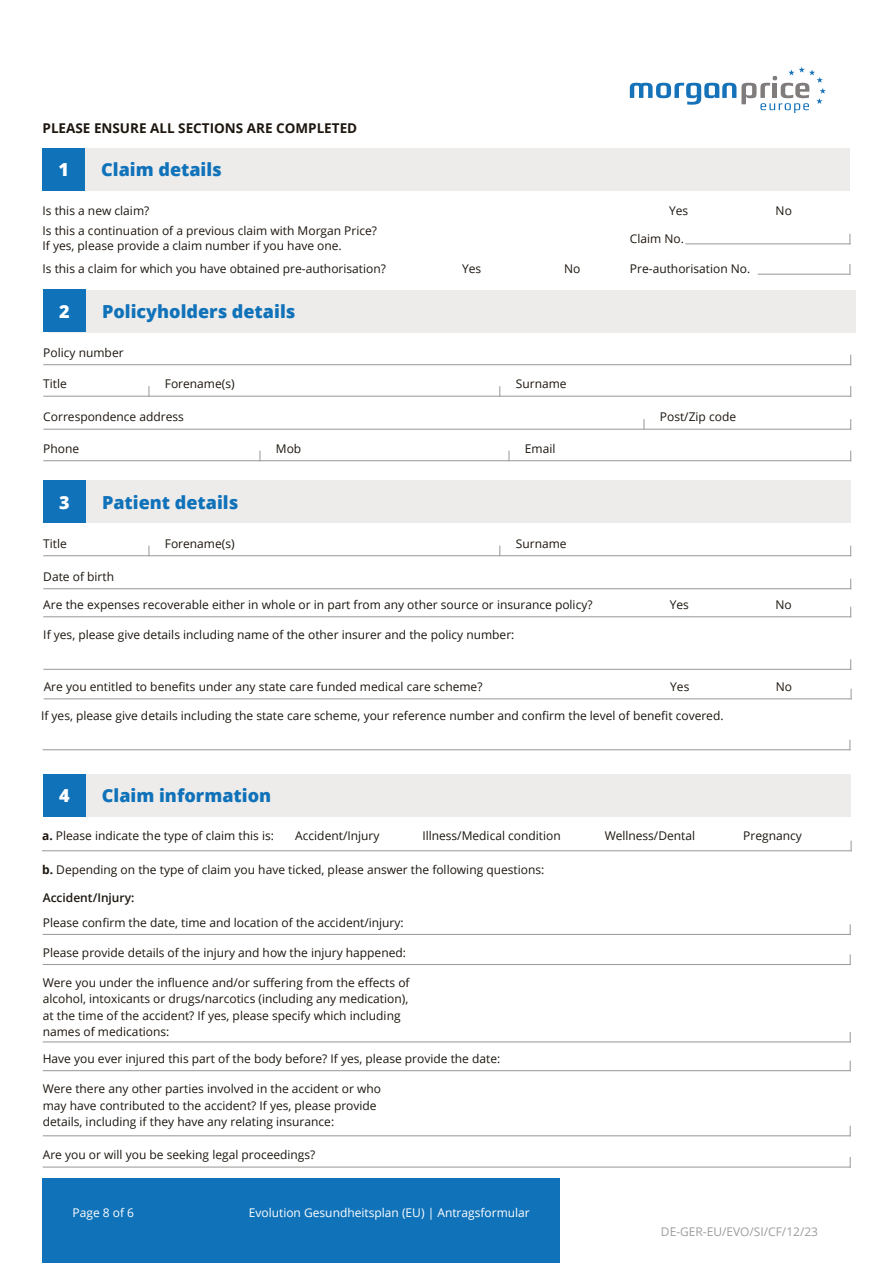
<style>
.page{position:relative;width:893px;height:1263px;background:#fff}
.page>*{position:absolute;margin:0;border:0;box-sizing:border-box;transform-origin:0 0}
.t1{font:800 18px "Open Sans";color:#1072b9}
.t2{font:800 18px "Open Sans";color:#fff}
.t3{font:700 13.5px "Open Sans";color:#1d160f}
.t4{font:12px/16.5px "Open Sans";color:#1d160f}
.t5{font:12px "Open Sans";color:#fff}
.t6{font:12px "Open Sans";color:#9d9d9c}
.t7{font:600 12px "Open Sans";color:#1d160f}
.s1{font-weight:700}
</style>
<div class="page">
<div style="left:43px;top:1178px;width:517px;height:85px;background:#1072b9"></div>
<svg style="left:630px;top:67px;width:196px;height:46px"></svg>
<div style="left:48px;top:290px;width:808px;height:43px;background:#edeceb"></div>
<div style="left:43px;top:290px;width:43px;height:42px;background:#1072b9"></div>
<hr style="left:43px;top:396px;width:808px;height:1px;background:#9d9d9c">
<hr style="left:43px;top:429px;width:808px;height:1px;background:#9d9d9c">
<hr style="left:43px;top:460px;width:808px;height:1px;background:#9d9d9c">
<hr style="left:43px;top:364px;width:808px;height:1px;background:#9d9d9c">
<div style="left:43px;top:481px;width:808px;height:42px;background:#edeceb"></div>
<div style="left:43px;top:481px;width:43px;height:42px;background:#1072b9"></div>
<hr style="left:43px;top:555px;width:808px;height:1px;background:#9d9d9c">
<hr style="left:43px;top:588px;width:808px;height:1px;background:#9d9d9c">
<hr style="left:43px;top:616px;width:808px;height:1px;background:#9d9d9c">
<hr style="left:44px;top:698px;width:808px;height:1px;background:#9d9d9c">
<div style="left:43px;top:774px;width:808px;height:42px;background:#edeceb"></div>
<div style="left:43px;top:774px;width:43px;height:42px;background:#1072b9"></div>
<div style="left:43px;top:148px;width:807px;height:43px;background:#edeceb"></div>
<div style="left:43px;top:148px;width:42px;height:43px;background:#1072b9"></div>
<hr style="left:685px;top:243px;width:165px;height:1px;background:#9d9d9c">
<hr style="left:758px;top:274px;width:92px;height:1px;background:#9d9d9c">
<hr style="left:43px;top:669px;width:808px;height:1px;background:#9d9d9c">
<hr style="left:43px;top:749px;width:807px;height:1px;background:#9d9d9c">
<hr style="left:43px;top:934px;width:808px;height:1px;background:#9d9d9c">
<hr style="left:43px;top:964px;width:808px;height:1px;background:#9d9d9c">
<hr style="left:43px;top:1041px;width:808px;height:1px;background:#9d9d9c">
<hr style="left:43px;top:1070px;width:808px;height:1px;background:#9d9d9c">
<hr style="left:43px;top:1135px;width:808px;height:1px;background:#9d9d9c">
<hr style="left:43px;top:1166px;width:808px;height:1px;background:#9d9d9c">
<hr style="left:42px;top:850px;width:810px;height:1px;background:#9d9d9c">
<p class="t3" style="left:43px;top:118px;width:316px">PLEASE ENSURE ALL SECTIONS ARE COMPLETED</p>
<h1 class="t2" style="left:59px;top:156px;width:12px">1</h1>
<h1 class="t1" style="left:101px;top:156px;width:122px">Claim details</h1>
<p class="t4" style="left:43px;top:202px;width:108px">Is this a new claim?</p>
<p class="t4" style="left:669px;top:202px;width:21px">Yes</p>
<p class="t4" style="left:776px;top:202px;width:18px">No</p>
<p class="t4" style="left:43px;top:223px;width:336px;line-height:15px">Is this a continuation of a previous claim with Morgan Price?<br>If yes, please provide a claim number if you have one.</p>
<p class="t4" style="left:630px;top:230px;width:56px">Claim No.</p>
<p class="t4" style="left:43px;top:260px;width:345px">Is this a claim for which you have obtained pre-authorisation?</p>
<p class="t4" style="left:462px;top:260px;width:21px">Yes</p>
<p class="t4" style="left:564px;top:260px;width:18px">No</p>
<p class="t4" style="left:630px;top:260px;width:122px">Pre-authorisation No.</p>
<h1 class="t2" style="left:59px;top:298px;width:12px">2</h1>
<h1 class="t1" style="left:102px;top:298px;width:195px">Policyholders details</h1>
<p class="t4" style="left:43px;top:344px;width:82px">Policy number</p>
<p class="t4" style="left:43px;top:375px;width:25px">Title</p>
<p class="t4" style="left:165px;top:375px;width:71px">Forename(s)</p>
<p class="t4" style="left:516px;top:375px;width:52px">Surname</p>
<p class="t4" style="left:43px;top:408px;width:142px">Correspondence address</p>
<p class="t4" style="left:660px;top:408px;width:78px">Post/Zip code</p>
<p class="t4" style="left:43px;top:440px;width:37px">Phone</p>
<p class="t4" style="left:276px;top:440px;width:27px">Mob</p>
<p class="t4" style="left:525px;top:440px;width:32px">Email</p>
<h1 class="t2" style="left:59px;top:489px;width:12px">3</h1>
<h1 class="t1" style="left:102px;top:489px;width:138px">Patient details</h1>
<p class="t4" style="left:165px;top:535px;width:71px">Forename(s)</p>
<p class="t4" style="left:516px;top:535px;width:52px">Surname</p>
<p class="t4" style="left:43px;top:568px;width:72px">Date of birth</p>
<p class="t4" style="left:43px;top:535px;width:25px">Title</p>
<p class="t4" style="left:43px;top:596px;width:551px">Are the expenses recoverable either in whole or in part from any other source or insurance policy?</p>
<p class="t4" style="left:43px;top:626px;width:473px">If yes, please give details including name of the other insurer and the policy number:</p>
<p class="t4" style="left:44px;top:678px;width:440px">Are you entitled to benefits under any state care funded medical care scheme?</p>
<p class="t4" style="left:670px;top:596px;width:21px">Yes</p>
<p class="t4" style="left:670px;top:678px;width:21px">Yes</p>
<p class="t4" style="left:41px;top:707px;width:684px">If yes, please give details including the state care scheme, your reference number and confirm the level of benefit covered.</p>
<h1 class="t2" style="left:59px;top:782px;width:12px">4</h1>
<h1 class="t1" style="left:102px;top:782px;width:171px">Claim information</h1>
<p class="t4" style="left:775px;top:596px;width:18px">No</p>
<p class="t4" style="left:776px;top:678px;width:18px">No</p>
<p class="t4" style="left:42px;top:827px;width:233px"><span class="s1">a.</span> Please indicate the type of claim this is:</p>
<p class="t4" style="left:42px;top:861px;width:504px"><span class="s1">b.</span> Depending on the type of claim you have ticked, please answer the following questions:</p>
<p class="t4" style="left:295px;top:827px;width:86px">Accident/Injury</p>
<p class="t4" style="left:422px;top:827px;width:140px">Illness/Medical condition</p>
<p class="t4" style="left:605px;top:827px;width:92px">Wellness/Dental</p>
<p class="t4" style="left:743px;top:827px;width:60px">Pregnancy</p>
<p class="t7" style="left:43px;top:889px;width:93px">Accident/Injury:</p>
<p class="t4" style="left:43px;top:914px;width:362px">Please confirm the date, time and location of the accident/injury:</p>
<p class="t4" style="left:43px;top:944px;width:365px">Please provide details of the injury and how the injury happened:</p>
<p class="t4" style="left:43px;top:974px;width:368px">Were you under the influence and/or suffering from the effects of alcohol, intoxicants or drugs/narcotics (including any medication), at the time of the accident? If yes, please specify which including names of medications:</p>
<p class="t4" style="left:43px;top:1050px;width:459px">Have you ever injured this part of the body before? If yes, please provide the date:</p>
<p class="t4" style="left:43px;top:1080px;width:340px">Were there any other parties involved in the accident or who may have contributed to the accident? If yes, please provide details, including if they have any relating insurance:</p>
<p class="t4" style="left:43px;top:1146px;width:274px">Are you or will you be seeking legal proceedings?</p>
<p class="t5" style="left:73px;top:1204px;width:63px">Page 8 of 6</p>
<p class="t5" style="left:249px;top:1204px;width:283px">Evolution Gesundheitsplan (EU) | Antragsformular</p>
<p class="t6" style="left:661px;top:1223px;width:159px">DE-GER-EU/EVO/SI/CF/12/23</p>
</div>
